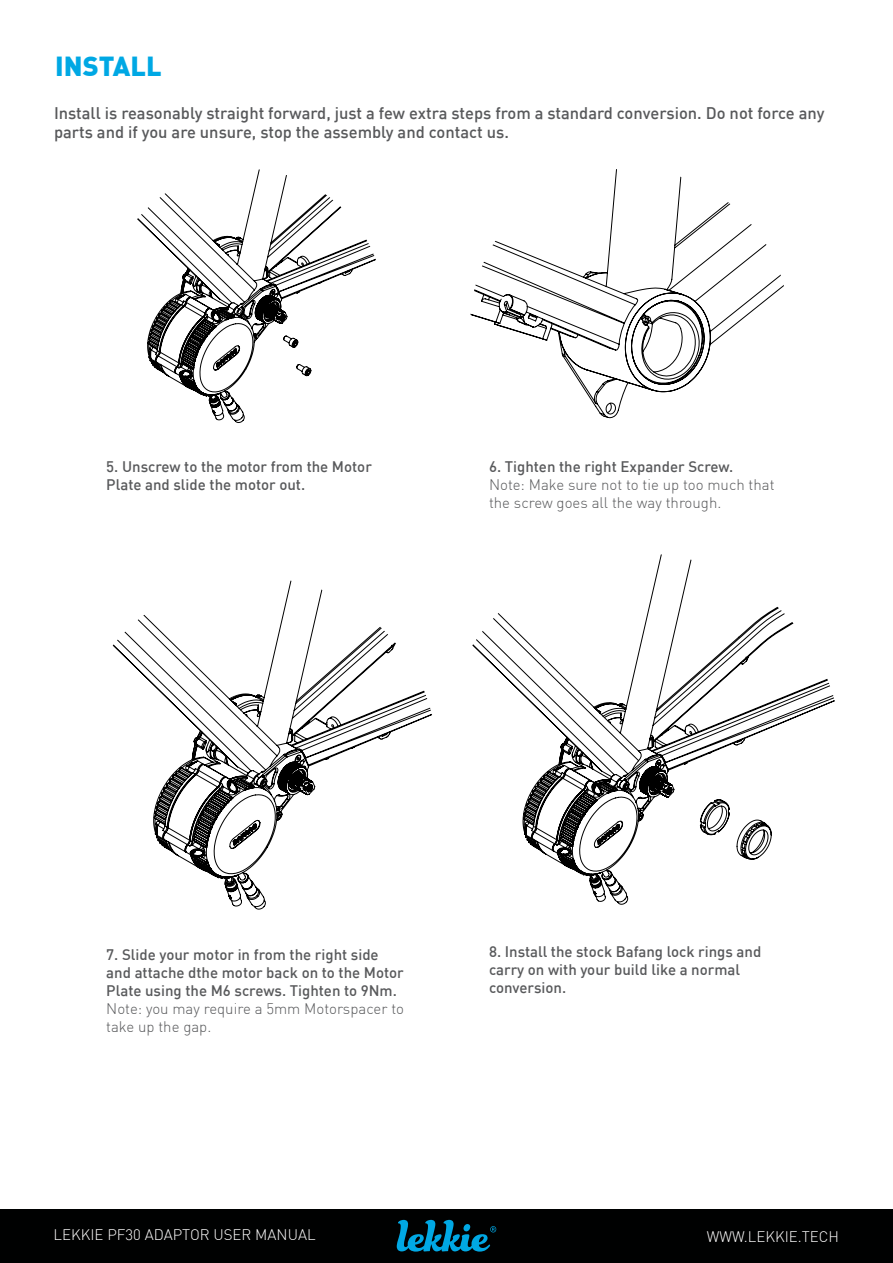
<style>
.page{position:relative;width:893px;height:1263px;background:#fff}
.page>*{position:absolute;margin:0;border:0;box-sizing:border-box;transform-origin:0 0}
.t1{font:27px "DIN Black Alternate";color:#00a8e4}
.t2{font:500 16.5px/19.8px "DIN";color:#58595b}
.t3{font:500 15px/18px "DIN";color:#58595b}
.t4{font:300 15px/18px "DIN";color:#58595b}
.t5{font:300 15px "DIN";color:#fff}
</style>
<div class="page">
<div style="left:0;top:1209px;width:893px;height:53px;background:#000101"></div>
<svg style="left:397px;top:1220px;width:99px;height:31px"></svg>
<svg style="left:137px;top:169px;width:239px;height:254px"></svg>
<svg style="left:470px;top:169px;width:314px;height:249px"></svg>
<svg style="left:112px;top:580px;width:320px;height:329px"></svg>
<svg style="left:472px;top:554px;width:363px;height:351px"></svg>
<h1 class="t1" style="left:55px;top:48px;width:108px">INSTALL</h1>
<p class="t2" style="left:54px;top:102px;width:772px">I nstall is reasonably straight forward, just a few extra steps from a standard conversion. Do not force any parts and if you are unsure, stop the assembly and contact us.</p>
<p class="t3" style="left:106px;top:457px;width:267px">5. Unscrew to the motor from the M otor<br>Plate and slide the motor out.</p>
<p class="t3" style="left:489px;top:457px;width:246px">6. Tighten the right Expander Screw.</p>
<p class="t4" style="left:489px;top:476px;width:287px">Note: Make sure not to tie up too much that the screw goes all the way through.</p>
<p class="t3" style="left:106px;top:945px;width:299px">7. Slide your motor in from the right side and attache dthe motor back on to the Motor<br>Plate using the M6 screws. Tighten to 9N m.</p>
<p class="t4" style="left:106px;top:999px;width:299px">Note: you may require a 5mm Motorspacer to take up the gap.</p>
<p class="t3" style="left:489px;top:942px;width:274px">8. I nstall the stock Bafang lock rings and carry on with your build like a normal conversion.</p>
<p class="t5" style="left:54px;top:1225px;width:264px">lekkie pf30 adaptor user Manual</p>
<p class="t5" style="left:707px;top:1228px;width:134px">www.lekkie.Tech</p>
</div>
